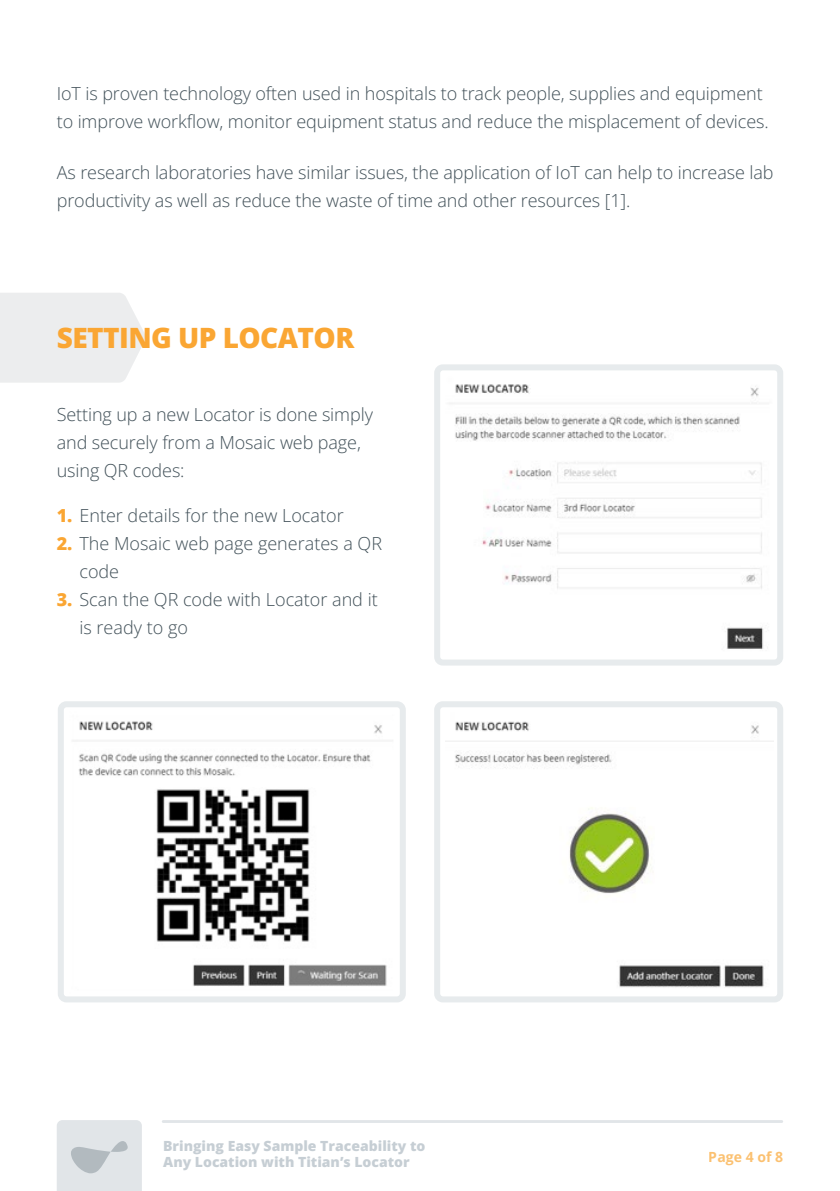
<style>
.page{position:relative;width:840px;height:1191px;background:#fff}
.page>*{position:absolute;margin:0;border:0;box-sizing:border-box;transform-origin:0 0}
.Section_Heading{font:800 28px "Open Sans";letter-spacing:-.02em;color:#faa633}
.t1{font:18px/28px "Open Sans";letter-spacing:-.005em;color:#425159}
.t2{font:800 14px/16.8px "Open Sans";color:#c6ced4}
.t3{font:700 14px "Open Sans";color:#faa633}
.s1{font-weight:800;color:#faa633}
</style>
<div class="page">
<div style="left:0;top:293px;width:145px;height:90px;background:#ecedee"></div>
<img style="left:450px;top:384px;width:314px;height:266px">
<div style="left:434px;top:364px;width:348px;height:301px;border:6px solid #e7ebed;border-radius:6px"></div>
<img style="left:445px;top:721px;width:328px;height:267px">
<div style="left:434px;top:701px;width:348px;height:301px;border:6px solid #e7ebed;border-radius:6px"></div>
<img style="left:73px;top:721px;width:320px;height:265px">
<div style="left:58px;top:701px;width:347px;height:301px;border:6px solid #e7ebed;border-radius:6px"></div>
<svg style="left:57px;top:1120px;width:85px;height:71px;background:#dadfe2"></svg>
<hr style="left:163px;top:1120px;width:618px;height:3px;background:#e1e5e8">
<p class="t1" style="left:57px;top:79px;width:713px">IoT is proven technology often used in hospitals to track people, supplies and equipment to improve workflow, monitor equipment status and reduce the misplacement of devices.</p>
<p class="t1" style="left:57px;top:158px;width:718px">As research laboratories have similar issues, the application of IoT can help to increase lab productivity as well as reduce the waste of time and other resources [1].</p>
<p class="Section_Heading" style="left:57px;top:318px;width:299px">SETTING UP LOCATOR</p>
<p class="t1" style="left:57px;top:400px;width:317px">Setting up a new Locator is done simply and securely from a Mosaic web page, using QR codes:</p>
<p class="t1" style="left:57px;top:501px;width:288px"><span class="s1">1.</span> Enter details for the new Locator</p>
<p class="t1" style="left:79px;top:529px;width:304px;text-indent:-23px"><span class="s1">2.</span> The Mosaic web page generates a QR code</p>
<p class="t1" style="left:79px;top:585px;width:300px;text-indent:-23px"><span class="s1">3.</span> Scan the QR code with Locator and it is ready to go</p>
<p class="t2" style="left:163px;top:1136px;width:263px">Bringing Easy Sample Traceability to<br>Any Location with Titian’s Locator</p>
<p class="t3" style="left:708px;top:1147px;width:76px">Page 4 of 8</p>
</div>
